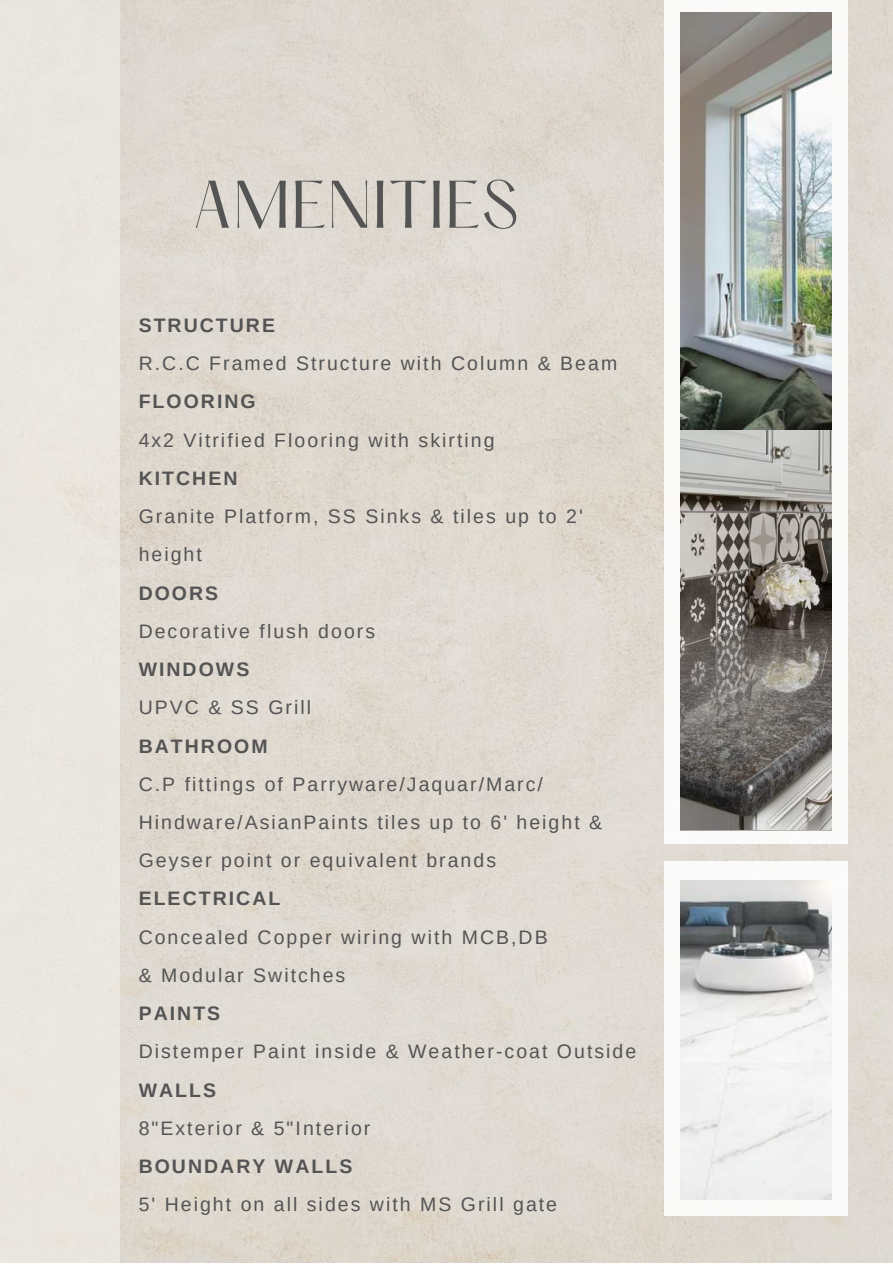
<style>
.page{position:relative;width:893px;height:1264px;background:#fff}
.page>*{position:absolute;margin:0;border:0;box-sizing:border-box;transform-origin:0 0}
.t1{font:58.8px "Hatton";letter-spacing:.02em;color:#545454}
.t2{font:19.5px/38.2px "Arimo";letter-spacing:.105em;color:#545454}
.t3{font:700 19.5px "Arimo";letter-spacing:.105em;color:#545454}
</style>
<div class="page">
<div style="left:120px;top:0;width:772px;height:1262px;background:#dfd9d1"></div>
<div style="left:0;top:0;width:120px;height:1262px;background:#eae7e0"></div>
<div style="left:664px;top:0;width:184px;height:844px;background:#fff"></div>
<div style="left:664px;top:861px;width:184px;height:354px;background:#fff"></div>
<img style="left:680px;top:12px;width:151px;height:818px">
<img style="left:680px;top:880px;width:151px;height:319px">
<h1 class="t1" style="left:192px;top:177px;width:327px">AMENITIES</h1>
<p class="t3" style="left:139px;top:314px;width:138px">STRUCTURE</p>
<p class="t2" style="left:139px;top:344px;width:480px">R.C.C Framed Structure with Column &amp; Beam</p>
<p class="t3" style="left:139px;top:391px;width:118px">FLOORING</p>
<p class="t2" style="left:139px;top:421px;width:357px">4x2 Vitrified Flooring with skirting</p>
<p class="t3" style="left:139px;top:467px;width:100px">KITCHEN</p>
<p class="t2" style="left:139px;top:497px;width:445px">Granite Platform, SS Sinks &amp; tiles up to 2' height</p>
<p class="t3" style="left:139px;top:582px;width:81px">DOORS</p>
<p class="t2" style="left:139px;top:612px;width:238px">Decorative flush doors</p>
<p class="t3" style="left:139px;top:658px;width:112px">WINDOWS</p>
<p class="t2" style="left:139px;top:688px;width:174px">UPVC &amp; SS Grill</p>
<p class="t3" style="left:139px;top:734px;width:130px">BATHROOM</p>
<p class="t2" style="left:139px;top:764px;width:465px">C.P fittings of Parryware/Jaquar/Marc/<br>Hindware/AsianPaints tiles up to 6' height &amp;<br>Geyser point or equivalent brands</p>
<p class="t3" style="left:139px;top:887px;width:143px">ELECTRICAL</p>
<p class="t2" style="left:139px;top:917px;width:410px">Concealed Copper wiring with MCB,DB &amp; Modular Switches</p>
<p class="t3" style="left:139px;top:1002px;width:83px">PAINTS</p>
<p class="t2" style="left:139px;top:1032px;width:499px">Distemper Paint inside &amp; Weather-coat Outside</p>
<p class="t3" style="left:139px;top:1078px;width:79px">WALLS</p>
<p class="t2" style="left:139px;top:1108px;width:233px">8"Exterior &amp; 5"Interior</p>
<p class="t3" style="left:139px;top:1155px;width:215px">BOUNDARY WALLS</p>
<p class="t2" style="left:139px;top:1185px;width:420px">5' Height on all sides with MS Grill gate</p>
</div>
